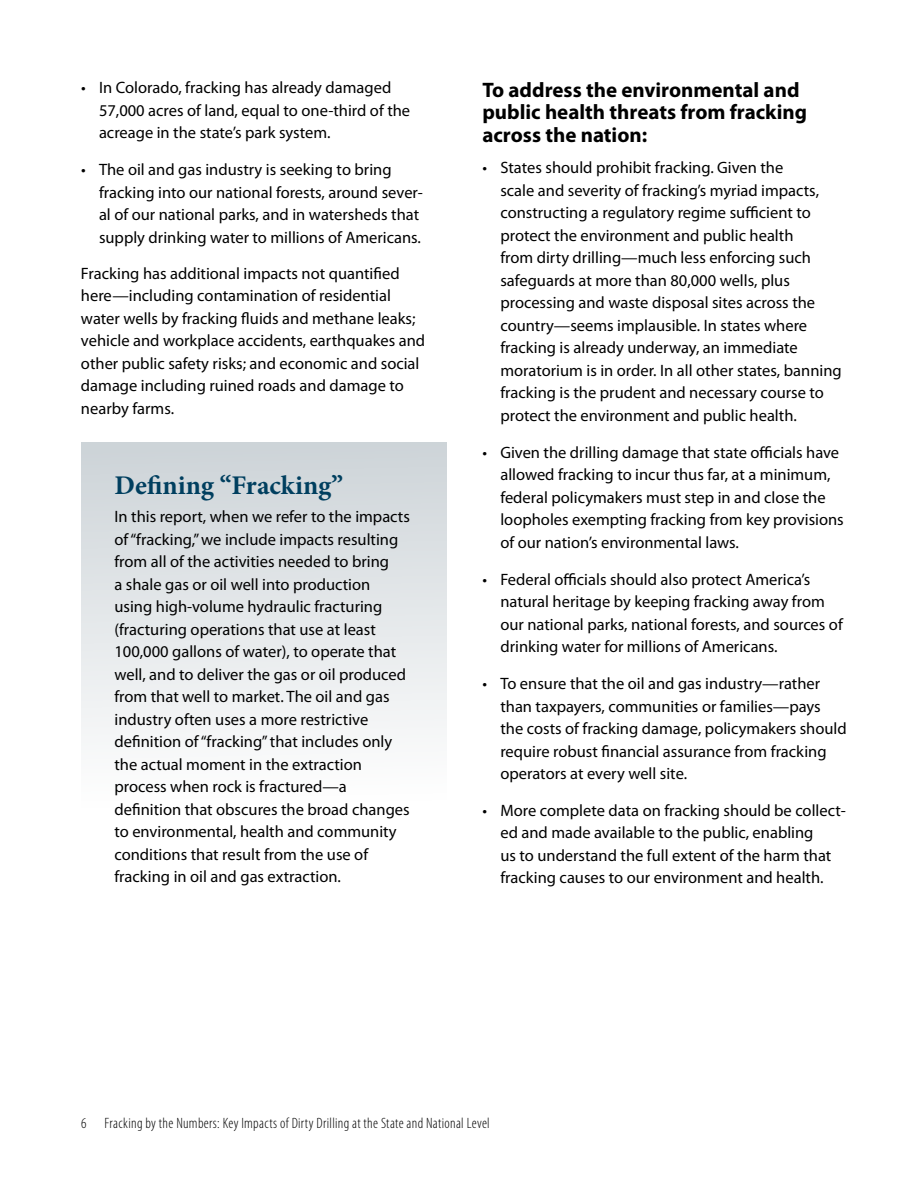
<style>
.page{position:relative;width:918px;height:1188px;background:#fff}
.page>*{position:absolute;margin:0;border:0;box-sizing:border-box;transform-origin:0 0}
.t1{font:700 27px "Minion Pro";color:#003f5f}
.t2{font:700 21px/22.5px "Myriad Pro";color:#000}
.t3{font:16.5px/22.5px "Myriad Pro";color:#000}
.t4{font:300 condensed 15px "Myriad Pro";letter-spacing:.02em;color:#000}
</style>
<div class="page">
<div style="left:81px;top:443px;width:365px;height:505px;background:linear-gradient(to bottom,#d0d7db,#fff)"></div>
<p class="t3" style="left:99px;top:76px;width:313px;text-indent:-18px">• In Colorado, fracking has already damaged<br>57,000 acres of land, equal to one-third of the acreage in the state’s park system.</p>
<p class="t3" style="left:99px;top:158px;width:326px;text-indent:-18px">• The oil and gas industry is seeking to bring fracking into our national forests, around sever&shy;al of our national parks, and in watersheds that supply drinking water to millions of Americans.</p>
<p class="t3" style="left:81px;top:262px;width:346px">Fracking has additional impacts not quantified here—including contamination of residential water wells by fracking fluids and methane leaks; vehicle and workplace accidents, earthquakes and other public safety risks; and economic and social damage including ruined roads and damage to nearby farms.</p>
<h1 class="t1" style="left:114px;top:466px;width:230px">Defining “Fracking”</h1>
<p class="t3" style="left:114px;top:505px;width:297px">In this report, when we refer to the impacts of “fracking,” we include impacts resulting from all of the activities needed to bring<br>a shale gas or oil well into production using high-volume hydraulic fracturing (fracturing operations that use at least 100,000 gallons of water), to operate that well, and to deliver the gas or oil produced from that well to market. The oil and gas industry often uses a more restrictive definition of “fracking” that includes only the actual moment in the extraction process when rock is fractured—a definition that obscures the broad changes to environmental, health and community conditions that result from the use of fracking in oil and gas extraction.</p>
<p class="t2" style="left:482px;top:78px;width:326px">To address the environmental and public health threats from fracking across the nation:</p>
<p class="t3" style="left:500px;top:156px;width:343px;text-indent:-18px">• States should prohibit fracking. Given the<br>scale and severity of fracking’s myriad impacts, constructing a regulatory regime sufficient to protect the environment and public health<br>from dirty drilling—much less enforcing such safeguards at more than 80,000 wells, plus processing and waste disposal sites across the country—seems implausible. In states where fracking is already underway, an immediate moratorium is in order. In all other states, banning fracking is the prudent and necessary course to protect the environment and public health.</p>
<p class="t3" style="left:500px;top:441px;width:345px;text-indent:-18px">• Given the drilling damage that state officials have allowed fracking to incur thus far, at a minimum, federal policymakers must step in and close the loopholes exempting fracking from key provisions of our nation’s environmental laws.</p>
<p class="t3" style="left:500px;top:568px;width:344px;text-indent:-18px">• Federal officials should also protect America’s natural heritage by keeping fracking away from our national parks, national forests, and sources of drinking water for millions of Americans.</p>
<p class="t3" style="left:500px;top:672px;width:348px;text-indent:-18px">• To ensure that the oil and gas industry—rather than taxpayers, communities or families—pays the costs of fracking damage, policymakers should require robust financial assurance from fracking operators at every well site.</p>
<p class="t3" style="left:500px;top:799px;width:347px;text-indent:-18px">• More complete data on fracking should be collect&shy;ed and made available to the public, enabling<br>us to understand the full extent of the harm that fracking causes to our environment and health.</p>
<p class="t4" style="left:81px;top:1115px;width:410px">6 Fracking by the Numbers: Key Impacts of Dirty Drilling at the State and National Level</p>
</div>
